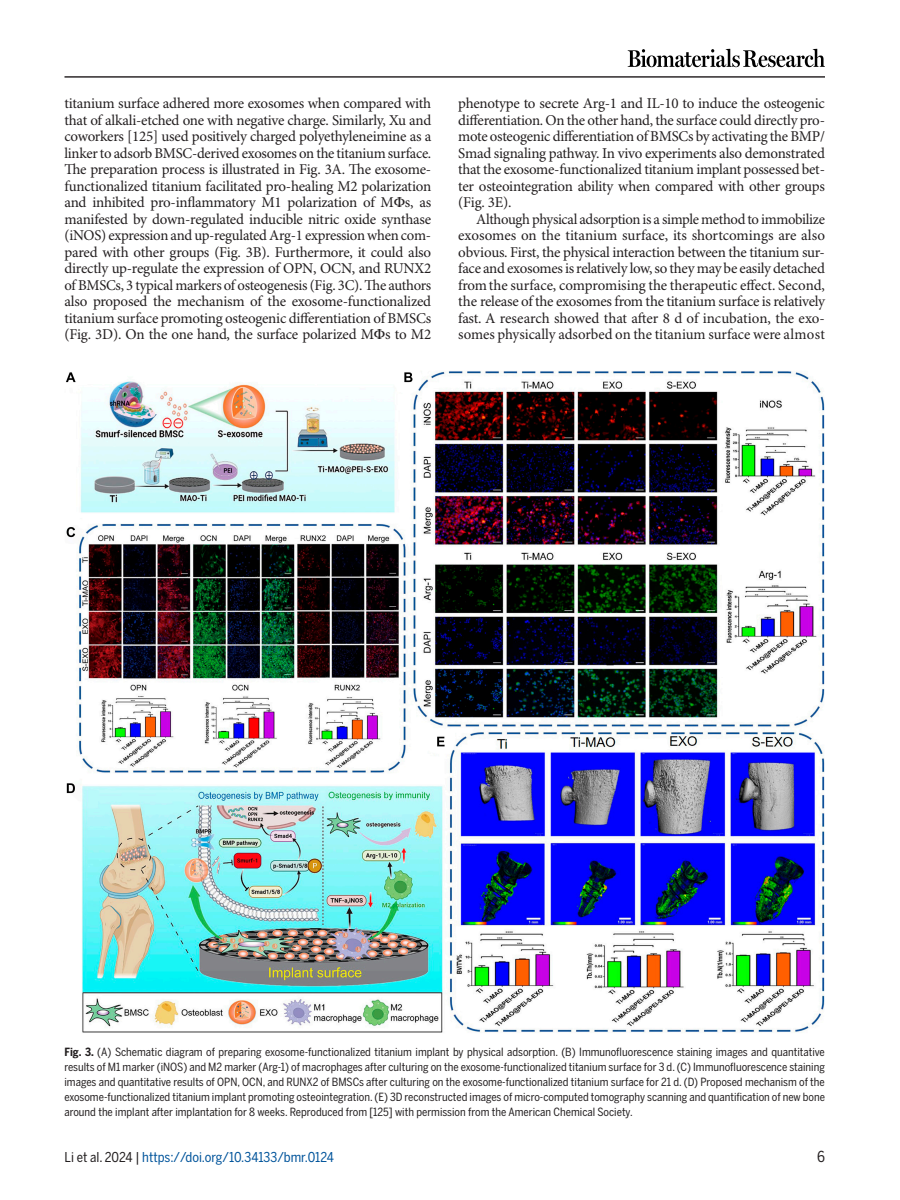
<style>
.page{position:relative;width:900px;height:1200px;background:#fff}
.page>*{position:absolute;margin:0;border:0;box-sizing:border-box;transform-origin:0 0}
.t1{font:15px/16.5px "Minion Pro";letter-spacing:-.015em;color:#231f20;text-align:justify}
.t2{font:15px "Benton Sans Cond";color:#231f20}
.t3{font:13.5px "Benton Sans Cond";color:#00549b}
.t4{font:11.25px/15px "Benton Sans Cond";color:#231f20;text-align:justify}
.s1{font-family:"STIX"}
.s2{font-weight:700}
.s3{color:#231f20}
</style>
<div class="page">
<hr style="left:64px;top:76px;width:761px;height:2px;background:#231f20">
<svg style="left:628px;top:49px;width:197px;height:18px"></svg>
<img style="left:66px;top:371px;width:759px;height:662px">
<p class="t1" style="left:64px;top:96px;width:368px">titanium surface adhered more exosomes when compared with that of alkali-etched one with negative charge. Similarly, Xu and coworkers [ 125 ] used positively charged polyethyleneimine as a linker to adsorb BMSC-derived exosomes on the titanium surface.<br>The preparation process is illustrated in Fig. 3 A. The exosome&shy;functionalized titanium facilitated pro-healing M2 polarization and inhibited pro-inflammatory M1 polarization of M<span class="s1">Φ</span>s, as manifested by down-regulated inducible nitric oxide synthase (iNOS) expression and up-regulated Arg-1 expression when com&shy;pared with other groups (Fig. 3 B). Furthermore, it could also directly up-regulate the expression of OPN, OCN, and RUNX2 of BMSCs, 3 typical markers of osteogenesis (Fig. 3 C). The authors also proposed the mechanism of the exosome-functionalized titanium surface promoting osteogenic differentiation of BMSCs (Fig. 3 D). On the one hand, the surface polarized M<span class="s1">Φ</span>s to M2</p>
<p class="t1" style="left:458px;top:96px;width:368px">phenotype to secrete Arg-1 and IL-10 to induce the osteogenic differentiation. On the other hand, the surface could directly pro&shy;mote osteogenic differentiation of BMSCs by activating the BMP/ Smad signaling pathway. In vivo experiments also demonstrated that the exosome-functionalized titanium implant possessed bet&shy;ter osteointegration ability when compared with other groups (Fig. 3 E).</p>
<p class="t1" style="left:458px;top:211px;width:368px;text-indent:18px">Although physical adsorption is a simple method to immobilize exosomes on the titanium surface, its shortcomings are also obvious. First, the physical interaction between the titanium sur&shy;face and exosomes is relatively low, so they may be easily detached from the surface, compromising the therapeutic effect. Second, the release of the exosomes from the titanium surface is relatively fast. A research showed that after 8 d of incubation, the exo&shy;somes physically adsorbed on the titanium surface were almost</p>
<p class="t4" style="left:64px;top:1045px;width:762px"><span class="s2">Fig. 3.</span> (A) Schematic diagram of preparing exosome-functionalized titanium implant by physical adsorption. (B) Immunofluorescence staining images and quantitative results of M1 marker (iNOS) and M2 marker (Arg-1) of macrophages after culturing on the exosome-functionalized titanium surface for 3 d. (C) Immunofluorescence staining images and quantitative results of OPN, OCN, and RUNX2 of BMSCs after culturing on the exosome-functionalized titanium surface for 21 d. (D) Proposed mechanism of the exosome-functionalized titanium implant promoting osteointegration. (E) 3D reconstructed images of micro-computed tomography scanning and quantification of new bone around the implant after implantation for 8 weeks. Reproduced from [125] with permission from the American Chemical Society.</p>
<p class="t3" style="left:64px;top:1149px;width:271px"><span class="s3">Li et al. 2024 |</span> https://doi.org/10.34133/bmr.0124</p>
<p class="t2" style="left:817px;top:1147px;width:9px">6</p>
</div>
